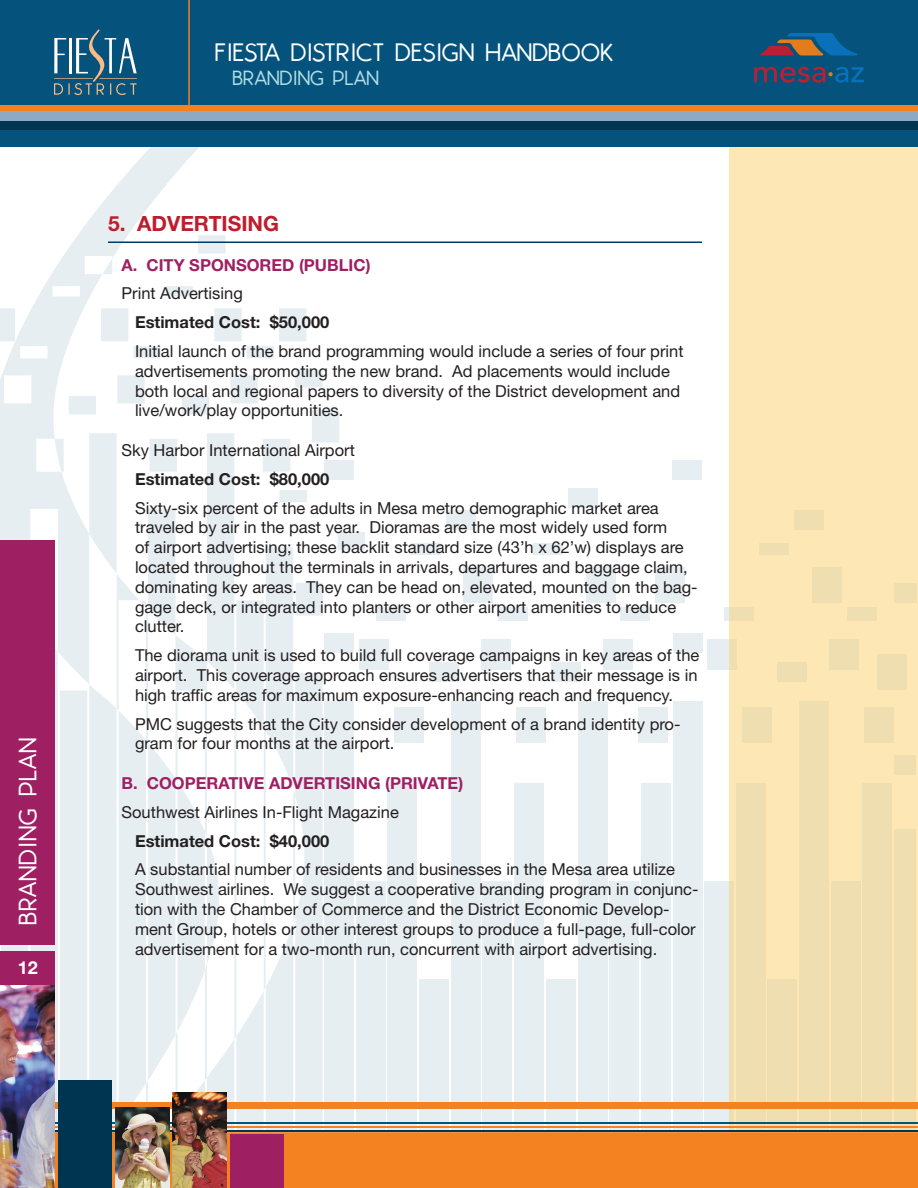
<style>
.page{position:relative;width:918px;height:1188px;background:#fff}
.page>*{position:absolute;margin:0;border:0;box-sizing:border-box;transform-origin:0 0}
.t1{font:700 24px "Andrew Andreas";letter-spacing:-.025em;color:#fff}
.t2{font:700 24px "Andrew Andreas";color:#fff}
.t3{font:700 21px "Helvetica Neue LT Std";color:#be1d2c}
.t4{font:700 19.5px "Andrew Andreas";letter-spacing:-.025em;color:#aedee4}
.t5{font:700 18px "Helvetica Neue LT Std";color:#fff}
.t6{font:16.5px/19.8px "Helvetica Neue LT Std";color:#231f20}
.t7{font:700 16.5px "Helvetica Neue LT Std";color:#231f20}
.t8{font:700 16.5px "Helvetica Neue LT Std";color:#9e1f62}
</style>
<div class="page">
<svg style="left:0;top:147px;width:323px;height:983px"></svg>
<div style="left:325px;top:702px;width:29px;height:486px;background:#e6eef2"></div>
<div style="left:325px;top:633px;width:29px;height:19px;background:#e6eef2"></div>
<div style="left:673px;top:702px;width:30px;height:486px;background:#e6eef2"></div>
<div style="left:419px;top:979px;width:30px;height:209px;background:#e6eef2"></div>
<div style="left:387px;top:783px;width:30px;height:405px;background:#e6eef2"></div>
<div style="left:356px;top:882px;width:29px;height:306px;background:#e6eef2"></div>
<div style="left:451px;top:702px;width:30px;height:486px;background:#e6eef2"></div>
<div style="left:546px;top:979px;width:30px;height:209px;background:#e6eef2"></div>
<div style="left:514px;top:783px;width:30px;height:405px;background:#e6eef2"></div>
<div style="left:483px;top:882px;width:29px;height:306px;background:#e6eef2"></div>
<div style="left:578px;top:702px;width:29px;height:486px;background:#e6eef2"></div>
<div style="left:641px;top:783px;width:30px;height:405px;background:#e6eef2"></div>
<div style="left:610px;top:882px;width:29px;height:306px;background:#e6eef2"></div>
<div style="left:429px;top:662px;width:29px;height:19px;background:#e6eef2"></div>
<div style="left:394px;top:708px;width:29px;height:35px;background:#e6eef2"></div>
<div style="left:359px;top:639px;width:30px;height:31px;background:#e6eef2"></div>
<div style="left:464px;top:567px;width:29px;height:36px;background:#e6eef2"></div>
<div style="left:551px;top:662px;width:29px;height:19px;background:#e6eef2"></div>
<div style="left:411px;top:543px;width:30px;height:11px;background:#e6eef2"></div>
<div style="left:533px;top:543px;width:30px;height:11px;background:#e6eef2"></div>
<div style="left:516px;top:708px;width:30px;height:35px;background:#e6eef2"></div>
<div style="left:481px;top:639px;width:30px;height:31px;background:#e6eef2"></div>
<div style="left:586px;top:567px;width:29px;height:36px;background:#e6eef2"></div>
<div style="left:656px;top:567px;width:29px;height:36px;background:#e6eef2"></div>
<div style="left:673px;top:633px;width:30px;height:19px;background:#e6eef2"></div>
<div style="left:446px;top:511px;width:30px;height:19px;background:#e6eef2"></div>
<div style="left:568px;top:488px;width:30px;height:20px;background:#e6eef2"></div>
<div style="left:638px;top:708px;width:30px;height:35px;background:#e6eef2"></div>
<div style="left:376px;top:608px;width:30px;height:13px;background:#e6eef2"></div>
<div style="left:499px;top:608px;width:29px;height:13px;background:#e6eef2"></div>
<div style="left:621px;top:608px;width:29px;height:13px;background:#e6eef2"></div>
<div style="left:603px;top:639px;width:30px;height:31px;background:#e6eef2"></div>
<div style="left:704px;top:882px;width:30px;height:306px;background:#e6eef2"></div>
<div style="left:707px;top:639px;width:30px;height:31px;background:#e6eef2"></div>
<div style="left:672px;top:461px;width:30px;height:19px;background:#e6eef2"></div>
<svg style="left:725px;top:608px;width:5px;height:13px"></svg>
<svg style="left:280px;top:410px;width:85px;height:206px"></svg>
<div style="left:730px;top:1px;width:188px;height:1186px;background:linear-gradient(to right,#f8e4b3,#f7e4b3)"></div>
<div style="left:0;top:1102px;width:918px;height:6px;background:#f58220"></div>
<hr style="left:0;top:1122px;width:918px;height:2px;background:#05537c">
<hr style="left:0;top:1126px;width:918px;height:2px;background:#f58220">
<hr style="left:0;top:1130px;width:918px;height:2px;background:#003551">
<hr style="left:0;top:1132px;width:918px;height:2px;background:#f79541">
<div style="left:0;top:1134px;width:918px;height:54px;background:#f58220"></div>
<div style="left:0;top:0;width:918px;height:147px;background:#05537c"></div>
<div style="left:0;top:106px;width:918px;height:6px;background:#f58220"></div>
<div style="left:0;top:112px;width:918px;height:10px;background:#8fa8c3"></div>
<div style="left:0;top:122px;width:918px;height:8px;background:#003551"></div>
<div style="left:0;top:951px;width:54px;height:35px;background:#9e1f62"></div>
<div style="left:0;top:540px;width:54px;height:405px;background:#9e1f62"></div>
<img style="left:0;top:985px;width:54px;height:203px">
<hr style="left:188px;top:0;width:2px;height:106px;background:#f58220">
<div style="left:58px;top:1080px;width:54px;height:108px;background:#003551"></div>
<img style="left:115px;top:1107px;width:54px;height:81px">
<img style="left:173px;top:1092px;width:54px;height:96px">
<div style="left:230px;top:1134px;width:54px;height:54px;background:#9e1f62"></div>
<svg style="left:760px;top:33px;width:97px;height:22px"></svg>
<svg style="left:754px;top:67px;width:110px;height:16px"></svg>
<svg style="left:54px;top:29px;width:83px;height:66px"></svg>
<hr style="left:917px;top:2px;width:1px;height:1186px;background:#facf6c">
<hr style="left:108px;top:242px;width:594px;height:1px;background:#003a62">
<p class="t2" style="left:13px;top:925px;width:190px;rotate:-90deg">BRANDING PLAN</p>
<p class="t5" style="left:18px;top:956px;width:22px">12</p>
<h1 class="t1" style="left:215px;top:38px;width:401px">FIESTA DISTRICT DESIGN HANDBOOK</h1>
<p class="t4" style="left:232px;top:66px;width:149px">BRANDING PLAN</p>
<p class="t3" style="left:108px;top:211px;width:173px">5. ADVERTISING</p>
<p class="t8" style="left:122px;top:255px;width:81px">A. CITY SPONSORED</p>
<p class="t8" style="left:299px;top:255px;width:16px">(PUBLIC</p>
<p class="t8" style="left:366px;top:255px;width:6px">)</p>
<p class="t6" style="left:122px;top:283px;width:123px">Print Advertising</p>
<p class="t7" style="left:135px;top:312px;width:196px">ESTIMATED COST: $50,000</p>
<p class="t6" style="left:135px;top:341px;width:550px">Initial launch of the brand programming would include a series of four print advertisements promoting the new brand. Ad placements would include both local and regional papers to diversity of the District development and live/work/play opportunities.</p>
<p class="t6" style="left:122px;top:440px;width:235px">Sky Harbor International Airport</p>
<p class="t7" style="left:135px;top:469px;width:196px">ESTIMATED COST: $80,000</p>
<p class="t6" style="left:135px;top:498px;width:564px">Sixty-six percent of the adults in Mesa metro demographic market area traveled by air in the past year. Dioramas are the most widely used form<br>of airport advertising; these backlit standard size (43’h x 62’w) displays are located throughout the terminals in arrivals, departures and baggage claim, dominating key areas. They can be head on, elevated, mounted on the bag&shy;gage deck, or integrated into planters or other airport amenities to reduce clutter.</p>
<p class="t6" style="left:135px;top:645px;width:566px;text-align:justify">The diorama unit is used to build full coverage campaigns in key areas of the airport. This coverage approach ensures advertisers that their message is in high traffic areas for maximum exposure-enhancing reach and frequency.</p>
<p class="t6" style="left:135px;top:714px;width:547px">PMC suggests that the City consider development of a brand identity pro&shy;gram for four months at the airport.</p>
<p class="t8" style="left:122px;top:773px;width:50px">B. COOPERATIVE</p>
<p class="t8" style="left:269px;top:773px;width:12px">ADVERTISING</p>
<p class="t8" style="left:385px;top:773px;width:16px">(PRIVATE</p>
<p class="t8" style="left:458px;top:773px;width:6px">)</p>
<p class="t6" style="left:122px;top:802px;width:279px">Southwest Airlines In-Flight Magazine</p>
<p class="t7" style="left:135px;top:831px;width:196px">ESTIMATED COST: $40,000</p>
<p class="t6" style="left:135px;top:859px;width:565px">A substantial number of residents and businesses in the Mesa area utilize Southwest airlines. We suggest a cooperative branding program in conjunc&shy;tion with the Chamber of Commerce and the District Economic Develop&shy;ment Group, hotels or other interest groups to produce a full-page, full-color advertisement for a two-month run, concurrent with airport advertising.</p>
</div>
